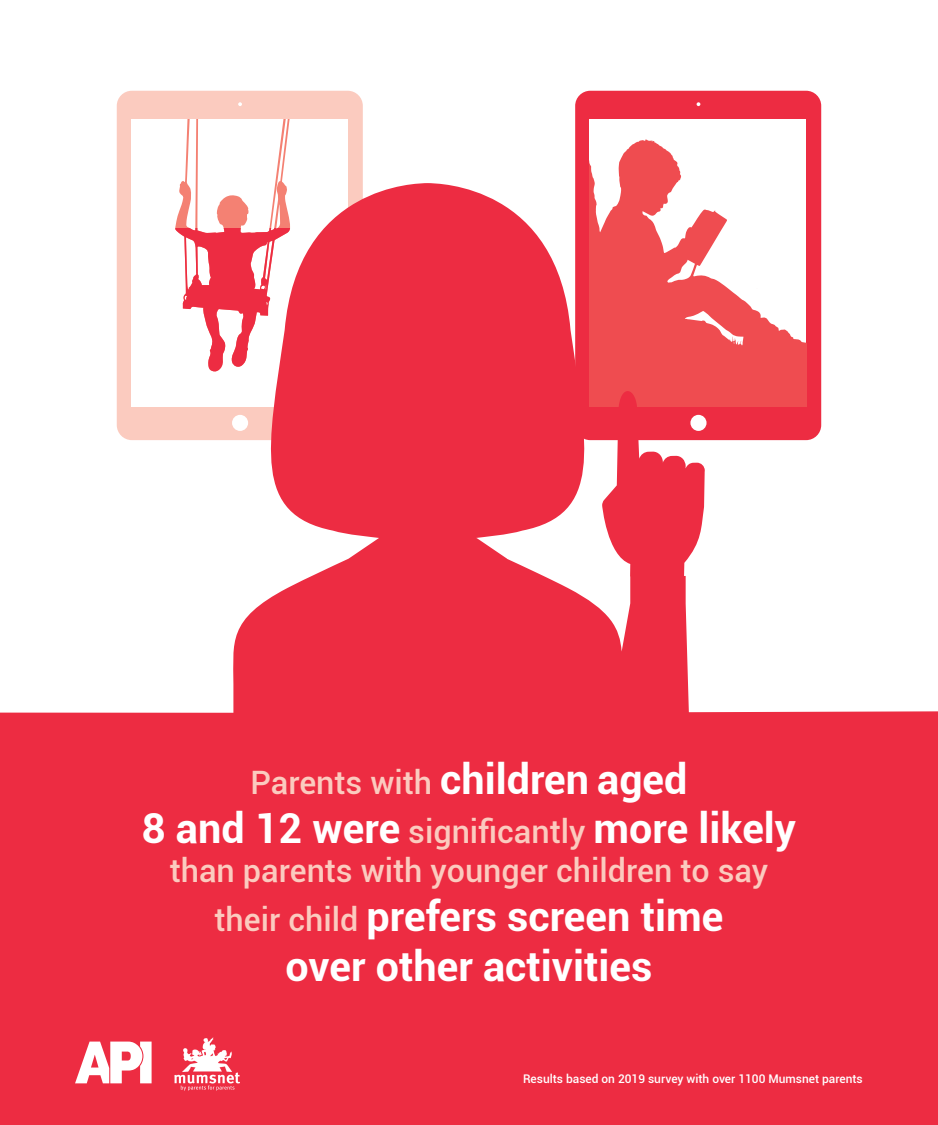
<style>
.page{position:relative;width:938px;height:1125px;background:#fff}
.page>*{position:absolute;margin:0;border:0;box-sizing:border-box;transform-origin:0 0}
.t1{font:700 41.25px/49.5px "Roboto";color:#fff;text-align:center}
.t2{font:500 32.25px "Roboto";color:#fbcbbf}
.t3{font:500 11.93px "Roboto";color:#fff}
.s1{font-weight:500;font-size:32.25px;color:#fbcbbf}
</style>
<div class="page">
<div style="left:0;top:711px;width:938px;height:414px;background:#ed2c42"></div>
<div style="left:117px;top:91px;width:246px;height:349px;background:#fbcbbf;border-radius:15px"></div>
<svg style="left:238px;top:102px;width:4px;height:4px"></svg>
<div style="left:131px;top:120px;width:217px;height:287px;background:#fff"></div>
<svg style="left:175px;top:120px;width:115px;height:251px"></svg>
<svg style="left:178px;top:228px;width:49px;height:5px"></svg>
<div style="left:575px;top:91px;width:246px;height:349px;background:#ed2c42;border-radius:15px"></div>
<svg style="left:696px;top:102px;width:4px;height:4px"></svg>
<div style="left:690px;top:415px;width:16px;height:16px;background:#fff;border-radius:50%"></div>
<svg style="left:589px;top:120px;width:217px;height:287px;background:#f9c2c3"></svg>
<svg style="left:646px;top:140px;width:7px;height:2px"></svg>
<svg style="left:733px;top:339px;width:5px;height:6px"></svg>
<svg style="left:227px;top:183px;width:477px;height:538px;fill:#ed2c42"></svg>
<svg style="left:75px;top:1042px;width:77px;height:41px"></svg>
<img style="left:175px;top:1037px;width:64px;height:54px">
<p class="t1" style="left:142px;top:753px;width:655px"><span class="s1">Parents with</span> children aged<br>8 and 12 were <span class="s1">significantly</span> more likely</p>
<p class="t2" style="left:170px;top:848px;width:600px">than parents with younger children to say</p>
<p class="t1" style="left:215px;top:890px;width:510px"><span class="s1">their child</span> prefers screen time over other activities</p>
<p class="t3" style="left:523px;top:1070px;width:341px">Results based on 2019 survey with over 1100 Mumsnet parents</p>
</div>
